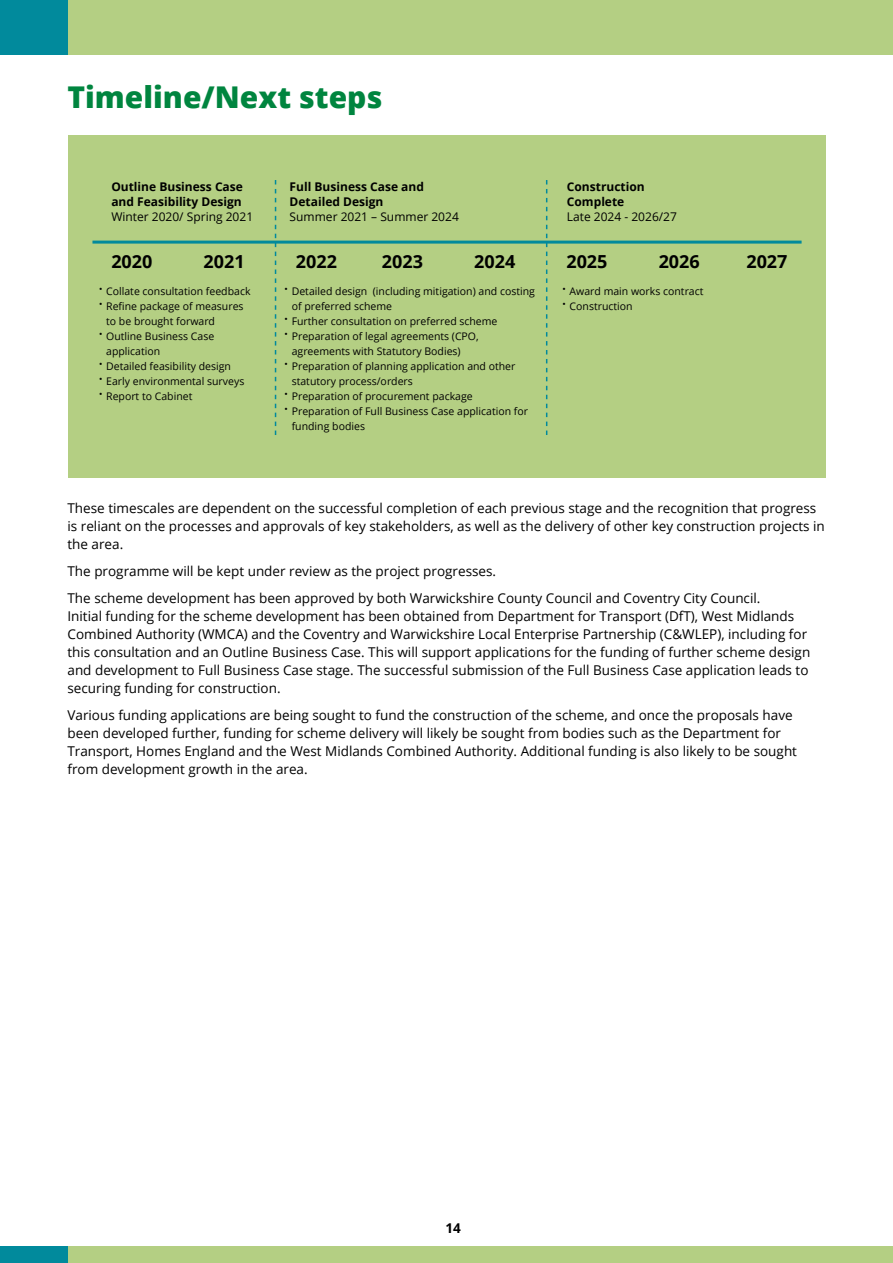
<style>
.page{position:relative;width:893px;height:1263px;background:#fff}
.page>*{position:absolute;margin:0;border:0;box-sizing:border-box;transform-origin:0 0}
.t1{font:800 30px "Open Sans";color:#00853f}
.t2{font:700 18px "Open Sans";color:#000}
.t3{font:13.5px/18px "Open Sans";color:#000}
.t4{font:700 13.5px "Open Sans";color:#000}
.t5{font:700 12px/15px "Open Sans";color:#000}
.t6{font:12px "Open Sans";color:#000}
.t7{font:10.5px/15px "Open Sans";color:#000}
.s1{font-family:"Jacobs Chronos";font-size:18px}
</style>
<div class="page">
<div style="left:68px;top:0;width:825px;height:54px;background:#b4cf83"></div>
<div style="left:0;top:1247px;width:893px;height:16px;background:#b4cf83"></div>
<div style="left:0;top:0;width:68px;height:54px;background:#018a9c"></div>
<div style="left:0;top:1247px;width:68px;height:16px;background:#018a9c"></div>
<div style="left:68px;top:135px;width:757px;height:342px;background:#b4cf83"></div>
<svg style="left:546px;top:180px;width:1px;height:255px"></svg>
<hr style="left:92px;top:241px;width:710px;height:3px;background:#018a9c">
<svg style="left:275px;top:180px;width:1px;height:255px"></svg>
<h1 class="t1" style="left:68px;top:74px;width:317px">Timeline/Next steps</h1>
<p class="t5" style="left:111px;top:179px;width:133px">Outline Business Case and Feasibility Design</p>
<p class="t6" style="left:111px;top:208px;width:143px">Winter 2020/ Spring 2021</p>
<p class="t5" style="left:290px;top:179px;width:136px">Full Business Case and<br>Detailed Design</p>
<p class="t6" style="left:290px;top:208px;width:171px">Summer 2021 – Summer 2024</p>
<p class="t5" style="left:567px;top:179px;width:79px">Construction<br>Complete</p>
<p class="t6" style="left:567px;top:208px;width:112px">Late 2024 - 2026/27</p>
<h2 class="t2" style="left:111px;top:249px;width:43px">2020</h2>
<h2 class="t2" style="left:204px;top:249px;width:43px">2021</h2>
<h2 class="t2" style="left:296px;top:249px;width:43px">2022</h2>
<h2 class="t2" style="left:382px;top:249px;width:43px">2023</h2>
<h2 class="t2" style="left:474px;top:248px;width:43px">2024</h2>
<h2 class="t2" style="left:566px;top:248px;width:43px">2025</h2>
<h2 class="t2" style="left:659px;top:248px;width:43px">2026</h2>
<p class="t7" style="left:99px;top:283px;width:153px"><span class="s1">´</span> Collate consultation feedback</p>
<p class="t7" style="left:99px;top:298px;width:146px"><span class="s1">´</span> Refine package of measures</p>
<p class="t7" style="left:106px;top:313px;width:110px">to be brought forward</p>
<p class="t7" style="left:99px;top:328px;width:117px"><span class="s1">´</span> Outline Business Case</p>
<p class="t7" style="left:106px;top:343px;width:56px">application</p>
<p class="t7" style="left:99px;top:358px;width:134px"><span class="s1">´</span> Detailed feasibility design</p>
<p class="t7" style="left:99px;top:373px;width:147px"><span class="s1">´</span> Early environmental surveys</p>
<p class="t7" style="left:99px;top:388px;width:95px"><span class="s1">´</span> Report to Cabinet</p>
<p class="t7" style="left:284px;top:283px;width:252px"><span class="s1">´</span> Detailed design (including mitigation) and costing</p>
<p class="t7" style="left:292px;top:298px;width:102px">of preferred scheme</p>
<p class="t7" style="left:284px;top:313px;width:215px"><span class="s1">´</span> Further consultation on preferred scheme</p>
<p class="t7" style="left:284px;top:328px;width:196px"><span class="s1">´</span> Preparation of legal agreements (CPO,</p>
<p class="t7" style="left:292px;top:343px;width:170px">agreements with Statutory Bodies)</p>
<p class="t7" style="left:284px;top:358px;width:233px"><span class="s1">´</span> Preparation of planning application and other</p>
<p class="t7" style="left:292px;top:373px;width:123px">statutory process/orders</p>
<p class="t7" style="left:284px;top:388px;width:190px"><span class="s1">´</span> Preparation of procurement package</p>
<p class="t7" style="left:284px;top:403px;width:245px"><span class="s1">´</span> Preparation of Full Business Case application for</p>
<p class="t7" style="left:292px;top:418px;width:75px">funding bodies</p>
<p class="t7" style="left:562px;top:283px;width:143px"><span class="s1">´</span> Award main works contract <span class="s1">´</span> Construction</p>
<h2 class="t2" style="left:746px;top:248px;width:43px">2027</h2>
<p class="t3" style="left:68px;top:499px;width:759px">These timescales are dependent on the successful completion of each previous stage and the recognition that progress is reliant on the processes and approvals of key stakeholders, as well as the delivery of other key construction projects in the area.</p>
<p class="t3" style="left:68px;top:557px;width:694px;line-height:27px">The programme will be kept under review as the project progresses.<br>The scheme development has been approved by both Warwickshire County Council and Coventry City Council.</p>
<p class="t3" style="left:68px;top:607px;width:744px">Initial funding for the scheme development has been obtained from Department for Transport (DfT), West Midlands Combined Authority (WMCA) and the Coventry and Warwickshire Local Enterprise Partnership (C&amp;WLEP), including for this consultation and an Outline Business Case. This will support applications for the funding of further scheme design and development to Full Business Case stage. The successful submission of the Full Business Case application leads to securing funding for construction.</p>
<p class="t3" style="left:68px;top:706px;width:731px">Various funding applications are being sought to fund the construction of the scheme, and once the proposals have been developed further, funding for scheme delivery will likely be sought from bodies such as the Department for Transport, Homes England and the West Midlands Combined Authority. Additional funding is also likely to be sought from development growth in the area.</p>
<p class="t4" style="left:446px;top:1219px;width:17px">14</p>
</div>
